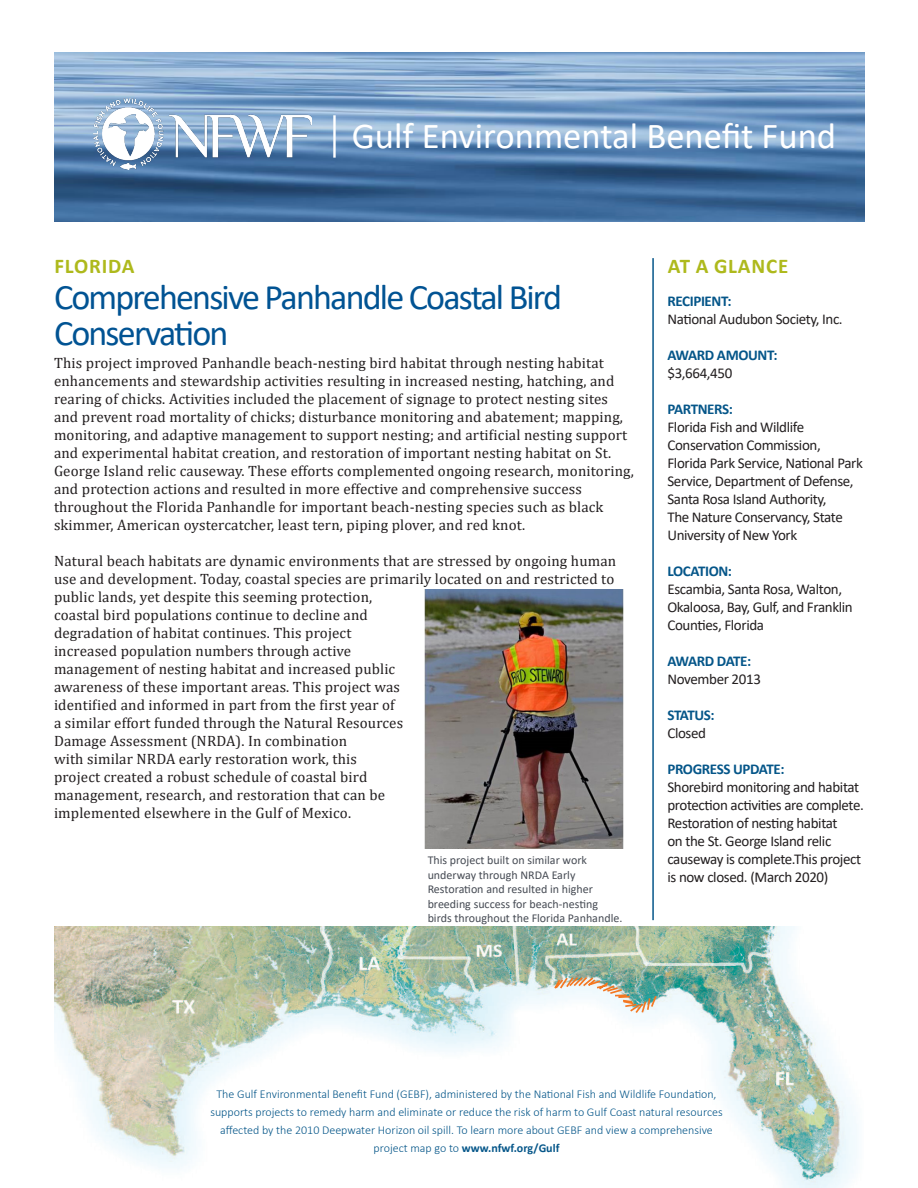
<style>
.page{position:relative;width:918px;height:1188px;background:#fff}
.page>*{position:absolute;margin:0;border:0;box-sizing:border-box;transform-origin:0 0}
.t1{font:36.6px "Calibri";color:#fff}
.t2{font:36px/36px "Calibri";letter-spacing:-.05em;color:#015393}
.t3{font:700 21px "Calibri";letter-spacing:.04em;color:#aeb91c}
.t4{font:15px/18px "Cambria";letter-spacing:.01em;color:#231f20}
.t5{font:15px/18px "Calibri";letter-spacing:-.025em;color:#231f20}
.t6{font:700 15px "Calibri";letter-spacing:-.025em;color:#055689}
.t7{font:700 15px "Calibri";letter-spacing:-.05em;color:#055689}
.t8{font:300 12px/18px "Calibri";color:#055689;text-align:center}
.t9{font:12px/14.4px "Calibri";color:#464b54}
.s1{font-weight:700}
</style>
<div class="page">
<img style="left:54px;top:927px;width:803px;height:261px">
<img style="left:425px;top:589px;width:198px;height:260px">
<hr style="left:652px;top:258px;width:2px;height:662px;background:#055689">
<img style="left:54px;top:53px;width:810px;height:168px">
<img style="left:93px;top:99px;width:218px;height:71px">
<hr style="left:333px;top:115px;width:3px;height:43px;background:#fff">
<img style="left:553px;top:975px;width:105px;height:40px">
<p class="t1" style="left:352px;top:110px;width:486px">Gulf Environmental Benefit Fund</p>
<p class="t3" style="left:54px;top:251px;width:82px">FLORIDA</p>
<p class="t3" style="left:668px;top:251px;width:122px">AT A GLANCE</p>
<p class="t6" style="left:667px;top:290px;width:66px">RECIPIENT:</p>
<p class="t5" style="left:667px;top:310px;width:177px">National Audubon Society, Inc.</p>
<p class="t6" style="left:667px;top:344px;width:112px">AWARD AMOUNT:</p>
<p class="t5" style="left:667px;top:364px;width:66px">$3,664,450</p>
<p class="t6" style="left:667px;top:398px;width:67px">PARTNERS:</p>
<p class="t5" style="left:667px;top:418px;width:197px">Florida Fish and Wildlife<br>Conservation Commission,<br>Florida Park Service, National Park<br>Service, Department of Defense,<br>Santa Rosa Island Authority,<br>The Nature Conservancy, State<br>University of New York</p>
<p class="t6" style="left:667px;top:560px;width:66px">LOCATION:</p>
<p class="t5" style="left:667px;top:580px;width:187px">Escambia, Santa Rosa, Walton,<br>Okaloosa, Bay, Gulf, and Franklin<br>Counties, Florida</p>
<p class="t7" style="left:667px;top:650px;width:85px">AWARD DATE:</p>
<p class="t5" style="left:667px;top:670px;width:95px">November 2013</p>
<p class="t6" style="left:667px;top:704px;width:49px">STATUS:</p>
<p class="t5" style="left:667px;top:724px;width:40px">Closed</p>
<p class="t6" style="left:667px;top:758px;width:119px">PROGRESS UPDATE:</p>
<p class="t5" style="left:667px;top:778px;width:198px">Shorebird monitoring and habitat protection activities are complete.<br>Restoration of nesting habitat<br>on the St. George Island relic causeway is complete.This project is now closed. (March 2020)</p>
<p class="t2" style="left:54px;top:278px;width:510px">Comprehensive Panhandle Coastal Bird<br>Conservation</p>
<p class="t4" style="left:54px;top:354px;width:581px">This project improved Panhandle beach-nesting bird habitat through nesting habitat enhancements and stewardship activities resulting in increased nesting, hatching, and rearing of chicks. Activities included the placement of signage to protect nesting sites and prevent road mortality of chicks; disturbance monitoring and abatement; mapping, monitoring, and adaptive management to support nesting; and artificial nesting support and experimental habitat creation, and restoration of important nesting habitat on St.<br>George Island relic causeway. These efforts complemented ongoing research, monitoring, and protection actions and resulted in more effective and comprehensive success throughout the Florida Panhandle for important beach-nesting species such as black skimmer, American oystercatcher, least tern, piping plover, and red knot.</p>
<p class="t4" style="left:54px;top:552px;width:564px">Natural beach habitats are dynamic environments that are stressed by ongoing human use and development. Today, coastal species are primarily located on and restricted to public lands, yet despite this seeming protection,<br>coastal bird populations continue to decline and<br>degradation of habitat continues. This project<br>increased population numbers through active<br>management of nesting habitat and increased public<br>awareness of these important areas. This project was<br>identified and informed in part from the first year of<br>a similar effort funded through the Natural Resources<br>Damage Assessment (NRDA). In combination<br>with similar NRDA early restoration work, this<br>project created a robust schedule of coastal bird<br>management, research, and restoration that can be<br>implemented elsewhere in the Gulf of Mexico.</p>
<p class="t9" style="left:428px;top:853px;width:196px">This project built on similar work underway through NRDA Early Restoration and resulted in higher breeding success for beach-nesting birds throughout the Florida Panhandle.</p>
<p class="t8" style="left:210px;top:1085px;width:514px">The Gulf Environmental Benefit Fund (GEBF), administered by the National Fish and Wildlife Foundation, supports projects to remedy harm and eliminate or reduce the risk of harm to Gulf Coast natural resources affected by the 2010 Deepwater Horizon oil spill. To learn more about GEBF and view a comprehensive project map go to <span class="s1">www.nfwf.org/Gulf</span></p>
</div>
